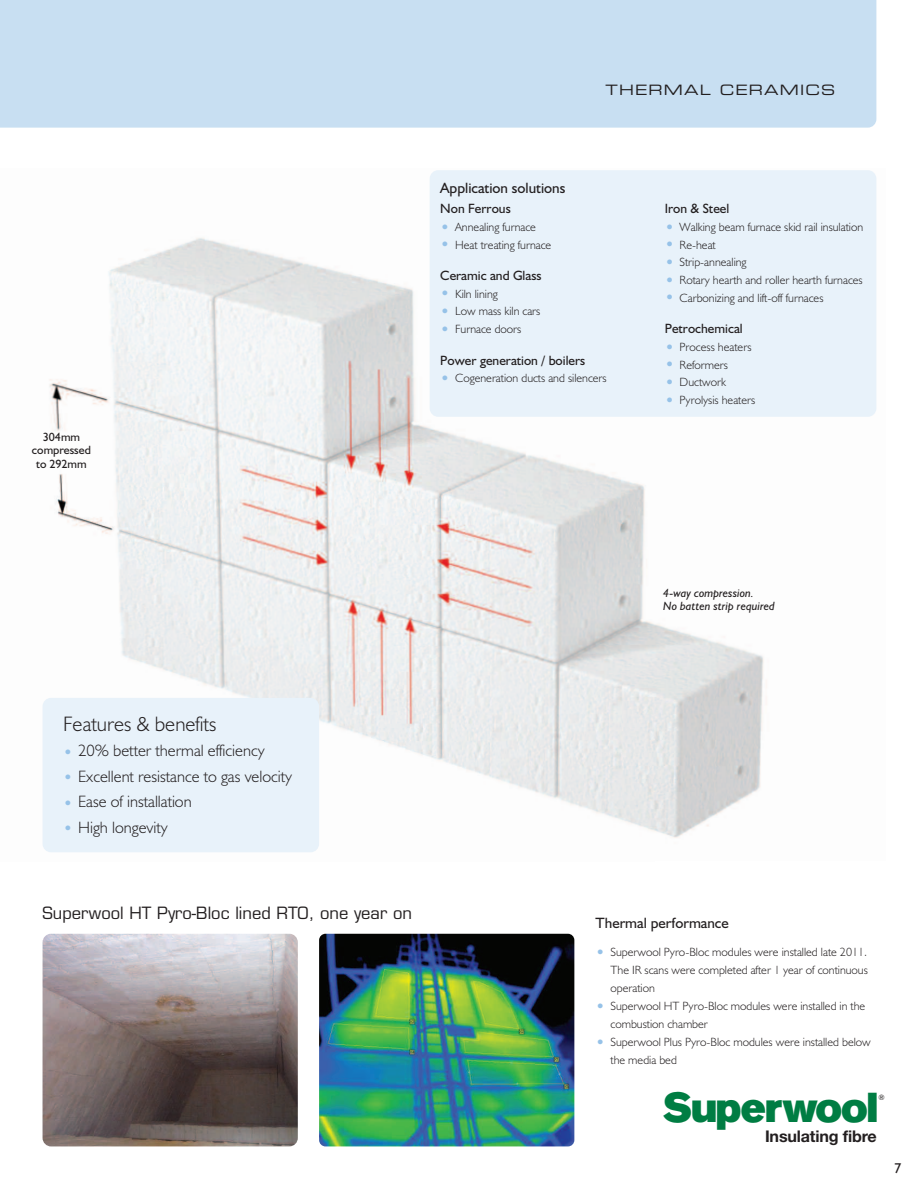
<style>
.page{position:relative;width:919px;height:1189px;background:#fff}
.page>*{position:absolute;margin:0;border:0;box-sizing:border-box;transform-origin:0 0}
.t1{font:41.4px "Volvo Sans Super";letter-spacing:-.035em;color:#007d43}
.t2{font:300 21px "Humanist 521 BT";color:#231f20}
.t3{font:300 16.5px "Humanist 521 BT";color:#231f20}
.t4{font:16.5px "Eurostile";color:#231f20}
.t5{font:700 16.05px "Helvetica Neue";letter-spacing:-.01em;color:#231f20}
.t6{font:15px "Humanist 521 BT";color:#231f20}
.t7{font:14.25px "Eurostile Extended Two";letter-spacing:.08em;color:#231f20}
.t8{font:14.25px "Humanist 521 BT";color:#231f20}
.t9{font:13.5px "Humanist 521 BT";color:#231f20}
.t10{font:300 12px/18px "Humanist 521 BT";color:#231f20}
.t11{font:italic 12px/13.5px "Humanist 521 BT";color:#231f20}
.t12{font:12px/13.5px "Humanist 521 BT";color:#231f20;text-align:center}
.t13{font:7.5px "Humanist 521 BT";color:#231f20}
.s1{font-weight:400;font-size:16.5px;color:#96c2e8}
.s2{font-weight:400;color:#96c2e8}
</style>
<div class="page">
<div style="left:0;top:0;width:876px;height:128px;background:#c8dff2"></div>
<img style="left:43px;top:933px;width:255px;height:213px;border-radius:9px">
<img style="left:319px;top:933px;width:255px;height:213px;border-radius:6px">
<img style="left:42px;top:171px;width:835px;height:681px">
<div style="left:429px;top:170px;width:447px;height:247px;background:#e8f2fa;border-radius:9px"></div>
<div style="left:43px;top:698px;width:276px;height:154px;background:#e8f2fa;border-radius:9px"></div>
<p class="t12" style="left:32px;top:430px;width:60px">304mm compressed to 292mm</p>
<p class="t7" style="left:605px;top:85px;width:231px">THERMAL CERAMICS</p>
<p class="t6" style="left:440px;top:179px;width:127px">Application solutions</p>
<p class="t9" style="left:440px;top:200px;width:72px">Non Ferrous</p>
<p class="t10" style="left:440px;top:218px;width:97px"><span class="s1">•</span> Annealing furnace</p>
<p class="t10" style="left:440px;top:235px;width:113px"><span class="s1">•</span> Heat treating furnace</p>
<p class="t9" style="left:440px;top:267px;width:103px">Ceramic and Glass</p>
<p class="t10" style="left:440px;top:285px;width:59px"><span class="s1">•</span> Kiln lining</p>
<p class="t10" style="left:440px;top:302px;width:102px"><span class="s1">•</span> Low mass kiln cars</p>
<p class="t10" style="left:440px;top:320px;width:83px"><span class="s1">•</span> Furnace doors</p>
<p class="t9" style="left:440px;top:352px;width:146px">Power generation / boilers</p>
<p class="t10" style="left:440px;top:369px;width:168px"><span class="s1">•</span> Cogeneration ducts and silencers</p>
<p class="t9" style="left:664px;top:200px;width:66px">Iron &amp; Steel</p>
<p class="t10" style="left:664px;top:218px;width:200px"><span class="s1">•</span> Walking beam furnace skid rail insulation</p>
<p class="t10" style="left:664px;top:235px;width:53px"><span class="s1">•</span> Re-heat</p>
<p class="t10" style="left:664px;top:253px;width:83px"><span class="s1">•</span> Strip-annealing</p>
<p class="t10" style="left:664px;top:271px;width:199px"><span class="s1">•</span> Rotary hearth and roller hearth furnaces</p>
<p class="t10" style="left:664px;top:288px;width:160px"><span class="s1">•</span> Carbonizing and lift-off furnaces</p>
<p class="t9" style="left:664px;top:320px;width:80px">Petrochemical</p>
<p class="t10" style="left:664px;top:338px;width:88px"><span class="s1">•</span> Process heaters</p>
<p class="t10" style="left:664px;top:355px;width:65px"><span class="s1">•</span> Reformers</p>
<p class="t10" style="left:664px;top:373px;width:63px"><span class="s1">•</span> Ductwork</p>
<p class="t10" style="left:664px;top:391px;width:92px"><span class="s1">•</span> Pyrolysis heaters</p>
<h2 class="t2" style="left:63px;top:711px;width:155px">Features &amp; benefits</h2>
<h3 class="t3" style="left:63px;top:740px;width:203px"><span class="s2">•</span> 20% better thermal efficiency</h3>
<h3 class="t3" style="left:63px;top:766px;width:230px"><span class="s2">•</span> Excellent resistance to gas velocity</h3>
<h3 class="t3" style="left:63px;top:791px;width:130px"><span class="s2">•</span> Ease of installation</h3>
<h3 class="t3" style="left:63px;top:817px;width:106px"><span class="s2">•</span> High longevity</h3>
<h3 class="t4" style="left:43px;top:906px;width:371px">Superwool HT Pyro-Bloc lined RTO, one year on</h3>
<p class="t11" style="left:663px;top:586px;width:113px">4-way compression.<br>No batten strip required</p>
<p class="t6" style="left:595px;top:913px;width:135px">Thermal performance</p>
<p class="t10" style="left:610px;top:943px;width:259px;text-align:justify;text-indent:-15px"><span class="s1">•</span> Superwool Pyro-Bloc modules were installed late 2011.<br>The IR scans were completed after 1 year of continuous operation</p>
<p class="t10" style="left:610px;top:997px;width:256px;text-indent:-15px"><span class="s1">•</span> Superwool HT Pyro-Bloc modules were installed in the combustion chamber</p>
<p class="t10" style="left:610px;top:1033px;width:262px;text-indent:-15px"><span class="s1">•</span> Superwool Plus Pyro-Bloc modules were installed below the media bed</p>
<h1 class="t1" style="left:663px;top:1091px;width:217px">Superwool</h1>
<p class="t13" style="left:878px;top:1092px;width:8px">®</p>
<h3 class="t5" style="left:765px;top:1130px;width:113px">Insulating fibre</h3>
<p class="t8" style="left:894px;top:1159px;width:9px">7</p>
</div>
